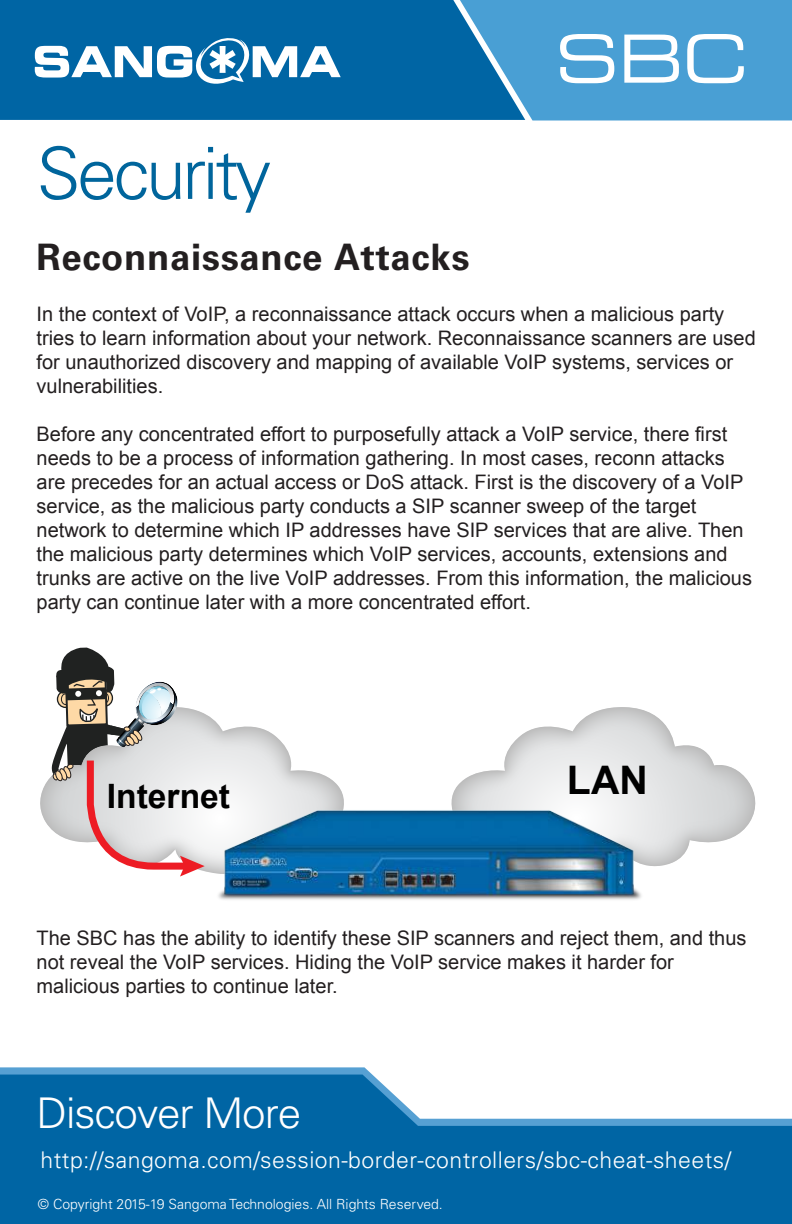
<style>
.page{position:relative;width:792px;height:1224px;background:#fff}
.page>*{position:absolute;margin:0;border:0;box-sizing:border-box;transform-origin:0 0}
.t1{font:300 72px "Univers LT Std";letter-spacing:-.05em;color:#00659c}
.t2{font:expanded 66.2px "Square 721 BT";color:#fff}
.t3{font:300 42.4px "Univers LT Std";letter-spacing:-.025em;color:#fff}
.t4{font:700 39.4px "Arial";color:#000}
.t5{font:700 36.4px "Univers LT Std";letter-spacing:.02em;color:#231f20}
.t6{font:700 33.6px "Arial";color:#000}
.t7{font:300 23px "Univers LT Std";letter-spacing:.02em;color:#fff}
.t8{font:20px/24px "Arial";color:#231f20}
.t9{font:300 14px "Univers LT Std";color:#fff}
</style>
<div class="page">
<svg style="left:0;top:1067px;width:373px;height:8px;background:#5ba2d3"></svg>
<svg style="left:0;top:1075px;width:792px;height:149px;background:#277db2"></svg>
<div style="left:525px;top:0;width:267px;height:120px;background:#499fd4"></div>
<svg style="left:0;top:0;width:525px;height:120px;background:#096ba8"></svg>
<svg style="left:452px;top:707px;width:303px;height:160px"></svg>
<svg style="left:40px;top:714px;width:304px;height:159px"></svg>
<svg style="left:51px;top:648px;width:154px;height:229px"></svg>
<svg style="left:35px;top:37px;width:306px;height:49px"></svg>
<img style="left:210px;top:806px;width:438px;height:94px">
<h1 class="t1" style="left:37px;top:146px;width:236px">Security</h1>
<h2 class="t2" style="left:555px;top:34px;width:194px">SBC</h2>
<h3 class="t5" style="left:37px;top:236px;width:435px">Reconnaissance Attacks</h3>
<p class="t8" style="left:37px;top:304px;width:721px">In the context of VoIP, a reconnaissance attack occurs when a malicious party tries to learn information about your network. Reconnaissance scanners are used for unauthorized discovery and mapping of available VoIP systems, services or vulnerabilities.</p>
<p class="t8" style="left:37px;top:424px;width:717px">Before any concentrated effort to purposefully attack a VoIP service, there first needs to be a process of information gathering. In most cases, reconn attacks are precedes for an actual access or DoS attack. First is the discovery of a VoIP service, as the malicious party conducts a SIP scanner sweep of the target network to determine which IP addresses have SIP services that are alive. Then the malicious party determines which VoIP services, accounts, extensions and trunks are active on the live VoIP addresses. From this information, the malicious party can continue later with a more concentrated effort.</p>
<h3 class="t6" style="left:107px;top:777px;width:125px">Internet</h3>
<h3 class="t4" style="left:567px;top:757px;width:82px">LAN</h3>
<p class="t8" style="left:37px;top:928px;width:712px">The SBC has the ability to identify these SIP scanners and reject them, and thus not reveal the VoIP services. Hiding the VoIP service makes it harder for malicious parties to continue later.</p>
<h3 class="t3" style="left:37px;top:1097px;width:266px">Discover More</h3>
<p class="t7" style="left:41px;top:1151px;width:692px">http://sangoma.com/session-border-controllers/sbc-cheat-sheets/</p>
<p class="t9" style="left:38px;top:1199px;width:406px">© Copyright 2015-19 Sangoma Technologies. All Rights Reserved.</p>
</div>
